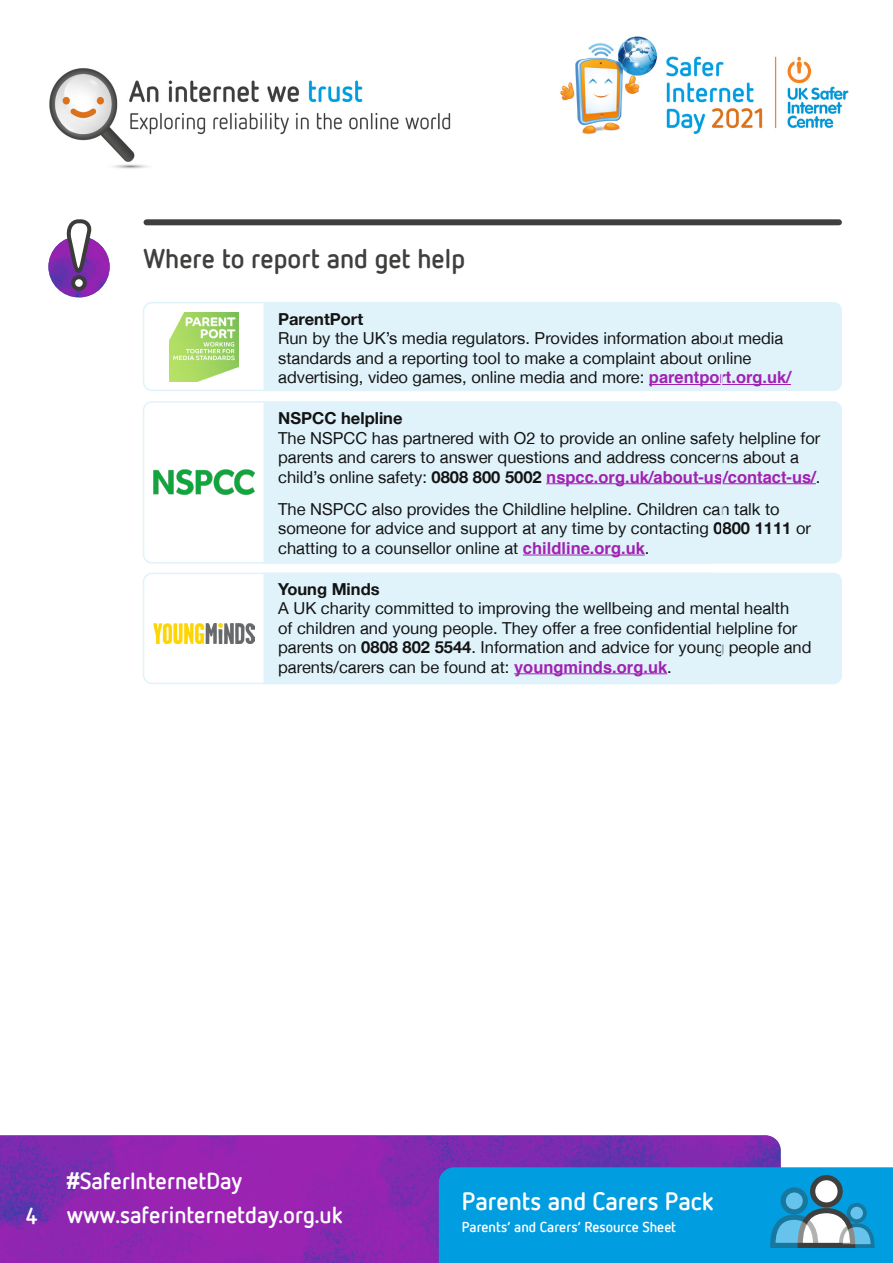
<style>
.page{position:relative;width:893px;height:1263px;background:#fff}
.page>*{position:absolute;margin:0;border:0;box-sizing:border-box;transform-origin:0 0}
.Header_black{font:700 27px "Netto OT";color:#3f3f3e}
.t1{font:700 25.2px "Netto OT";color:#fff}
.t2{font:700 23.25px/34.2px "Netto OT";color:#fff}
.Body_copy{font:16.5px/19.5px "Helvetica Neue LT Arabic";color:#131313}
.Header_small_black{font:700 16.5px "Helvetica Neue";color:#131313}
.t3{font:700 14.4px "Netto OT";color:#fff}
.s1{font-family:"Helvetica";font-weight:700;color:#a122b3}
.s2{font-family:"Helvetica Neue";font-weight:700}
.s3{font-family:"Arial"}
</style>
<div class="page">
<img style="left:0;top:1135px;width:781px;height:128px">
<svg style="left:439px;top:1167px;width:454px;height:96px"></svg>
<img style="left:49px;top:68px;width:402px;height:101px">
<img style="left:560px;top:36px;width:289px;height:99px">
<div style="left:264px;top:573px;width:578px;height:111px;background:#e0f3fb"></div>
<div style="left:264px;top:401px;width:578px;height:163px;background:#e0f3fb"></div>
<div style="left:264px;top:302px;width:578px;height:89px;background:#e0f3fb"></div>
<hr style="left:649px;top:384px;width:142px;height:1px;background:#a122b3">
<hr style="left:546px;top:483px;width:270px;height:1px;background:#a122b3">
<hr style="left:523px;top:555px;width:122px;height:1px;background:#a122b3">
<hr style="left:514px;top:673px;width:153px;height:1px;background:#a122b3">
<div style="left:143px;top:302px;width:580px;height:89px;border:2px solid #e0f3fb;border-radius:9px"></div>
<div style="left:143px;top:401px;width:580px;height:163px;border:2px solid #e0f3fb;border-radius:9px"></div>
<div style="left:143px;top:573px;width:580px;height:111px;border:2px solid #e0f3fb;border-radius:9px"></div>
<div style="left:147px;top:219px;width:692px;height:6px;background:#3f3f3e"></div>
<img style="left:48px;top:236px;width:62px;height:61px;border-radius:31px">
<svg style="left:67px;top:219px;width:28px;height:59px"></svg>
<div style="left:73px;top:277px;width:12px;height:12px;background:#fff;border-radius:50%"></div>
<div style="left:71px;top:275px;width:16px;height:16px;border:4px solid #3c3c3b;border-radius:50%"></div>
<img style="left:170px;top:313px;width:69px;height:69px">
<img style="left:154px;top:470px;width:101px;height:25px">
<img style="left:154px;top:623px;width:101px;height:21px">
<h2 class="Header_black" style="left:144px;top:244px;width:323px">Where to report and get help</h2>
<h3 class="Header_small_black" style="left:278px;top:309px;width:86px">ParentPort</h3>
<p class="Body_copy" style="left:278px;top:329px;width:514px">Run by the UK’s media regulators. Provides information about media standards and a reporting tool to make a complaint about online advertising, video games, online media and more: <span class="s1">parentport.org.uk/</span></p>
<p class="Body_copy" style="left:278px;top:409px;width:544px"><span class="s2">NSPCC helpline<br></span>The NSPCC has partnered with O2 to provide an online safety helpline for parents and carers to answer questions and address concerns about a child’s online safety: <span class="s2">0808 800 5002</span> <span class="s1">nspcc.org.uk/about-us/contact-us/</span>.</p>
<p class="Body_copy" style="left:278px;top:499px;width:534px">The NSPCC also provides the Childline helpline. Children can talk to someone for advice and support at any time by contacting <span class="s2">0800 1111</span> or chatting to a counsellor online at <span class="s1">childline.org.uk</span>.</p>
<h3 class="Header_small_black" style="left:278px;top:578px;width:103px">Young Minds</h3>
<p class="Body_copy" style="left:278px;top:599px;width:535px">A UK charity committed to improving the wellbeing and mental health<br>of children and young people. They offer a free confidential helpline for parents on <span class="s2">0808 802 5544</span>. Information and advice for young people and parents/carers can be found at: <span class="s1">youngminds.org.uk</span>.</p>
<h3 class="t2" style="left:26px;top:1198px;width:13px">4</h3>
<h3 class="t2" style="left:67px;top:1164px;width:277px"><span class="s3">#</span>SaferInternetDay www.saferinternetday.org.uk</h3>
<h2 class="t1" style="left:462px;top:1186px;width:253px">Parents and Carers Pack</h2>
<p class="t3" style="left:462px;top:1219px;width:216px">Parents’ and Carers’ Resource Sheet</p>
</div>
